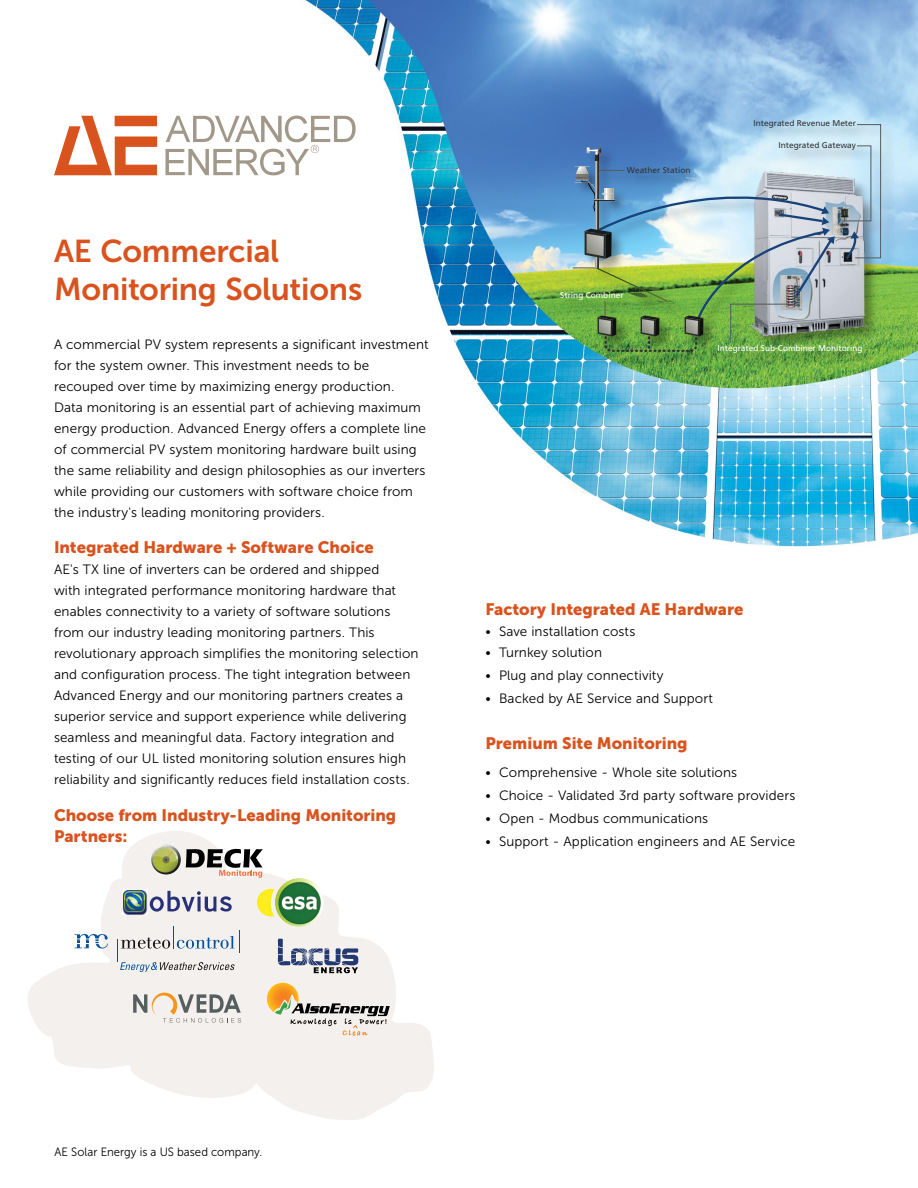
<style>
.page{position:relative;width:918px;height:1188px;background:#fff}
.page>*{position:absolute;margin:0;border:0;box-sizing:border-box;transform-origin:0 0}
.t1{font:31.5px/37.8px "Museo Sans 700";letter-spacing:-.005em;color:#d9531e}
.t2{font:16.5px/21px "Museo Sans 900";color:#d9531e}
.t3{font:13.5px/21px "Museo Sans 300";letter-spacing:.005em;color:#000}
.t4{font:12px "Museo Sans 300";letter-spacing:.005em;color:#000;scale:.95 1}
.t5{font:8.25px "Frutiger";color:#333}
.t6{font:8.25px "Frutiger";color:#fff}
</style>
<div class="page">
<img style="left:54px;top:0;width:864px;height:547px">
<svg style="left:165px;top:116px;width:191px;height:59px"></svg>
<svg style="left:54px;top:116px;width:103px;height:59px"></svg>
<svg style="left:28px;top:831px;width:406px;height:289px;fill:#f3f0ed"></svg>
<div style="left:560px;top:119px;width:336px;height:248px;background:#000;opacity:.35"></div>
<img style="left:835px;top:172px;width:32px;height:163px">
<svg style="left:841px;top:124px;width:41px;height:137px;background:#aac2d2"></svg>
<img style="left:573px;top:145px;width:262px;height:208px">
<img style="left:151px;top:844px;width:30px;height:31px;border-radius:15px">
<svg style="left:186px;top:848px;width:77px;height:30px"></svg>
<img style="left:257px;top:878px;width:67px;height:49px">
<svg style="left:133px;top:993px;width:108px;height:30px;background:#cec9c2"></svg>
<svg style="left:278px;top:939px;width:80px;height:34px;background:#aaafbd"></svg>
<svg style="left:267px;top:983px;width:123px;height:53px;background:#d7cdbe"></svg>
<img style="left:122px;top:889px;width:26px;height:26px">
<svg style="left:123px;top:890px;width:109px;height:23px;background:#a0a9bb"></svg>
<svg style="left:75px;top:934px;width:33px;height:15px"></svg>
<svg style="left:117px;top:927px;width:123px;height:45px;background:#d7d9db"></svg>
<h1 class="t1" style="left:54px;top:232px;width:310px">AE Commercial<br>Monitoring Solutions</h1>
<p class="t3" style="left:54px;top:334px;width:376px">A commercial PV system represents a significant investment for the system owner. This investment needs to be recouped over time by maximizing energy production.<br>Data monitoring is an essential part of achieving maximum energy production. Advanced Energy offers a complete line of commercial PV system monitoring hardware built using the same reliability and design philosophies as our inverters while providing our customers with software choice from the industry's leading monitoring providers.</p>
<p class="t2" style="left:54px;top:537px;width:321px">Integrated Hardware + Software Choice</p>
<p class="t3" style="left:54px;top:559px;width:366px">AE's TX line of inverters can be ordered and shipped<br>with integrated performance monitoring hardware that enables connectivity to a variety of software solutions from our industry leading monitoring partners. This revolutionary approach simplifies the monitoring selection and configuration process. The tight integration between Advanced Energy and our monitoring partners creates a superior service and support experience while delivering seamless and meaningful data. Factory integration and testing of our UL listed monitoring solution ensures high reliability and significantly reduces field installation costs.</p>
<p class="t2" style="left:54px;top:805px;width:344px">Choose from Industry-Leading Monitoring<br>Partners:</p>
<p class="t5" style="left:627px;top:165px;width:65px">Weather Station</p>
<p class="t5" style="left:753px;top:118px;width:104px">Integrated Revenue Meter</p>
<p class="t5" style="left:778px;top:140px;width:79px">Integrated Gateway</p>
<p class="t6" style="left:560px;top:290px;width:65px">String Combiner</p>
<p class="t6" style="left:717px;top:343px;width:147px">Integrated Sub-Combiner Monitoring</p>
<p class="t2" style="left:486px;top:599px;width:260px">Factory Integrated AE Hardware</p>
<p class="t3" style="left:486px;top:621px;width:151px">• Save installation costs</p>
<p class="t3" style="left:486px;top:642px;width:118px">• Turnkey solution</p>
<p class="t3" style="left:486px;top:665px;width:180px">• Plug and play connectivity</p>
<p class="t3" style="left:486px;top:688px;width:229px">• Backed by AE Service and Support</p>
<p class="t2" style="left:486px;top:733px;width:204px">Premium Site Monitoring</p>
<p class="t3" style="left:486px;top:762px;width:253px">• Comprehensive - Whole site solutions</p>
<p class="t3" style="left:486px;top:785px;width:311px">• Choice - Validated 3rd party software providers</p>
<p class="t3" style="left:486px;top:808px;width:224px">• Open - Modbus communications</p>
<p class="t3" style="left:486px;top:831px;width:311px">• Support - Application engineers and AE Service</p>
<p class="t4" style="left:55px;top:1145px;width:220px">AE Solar Energy is a US based company.</p>
</div>
